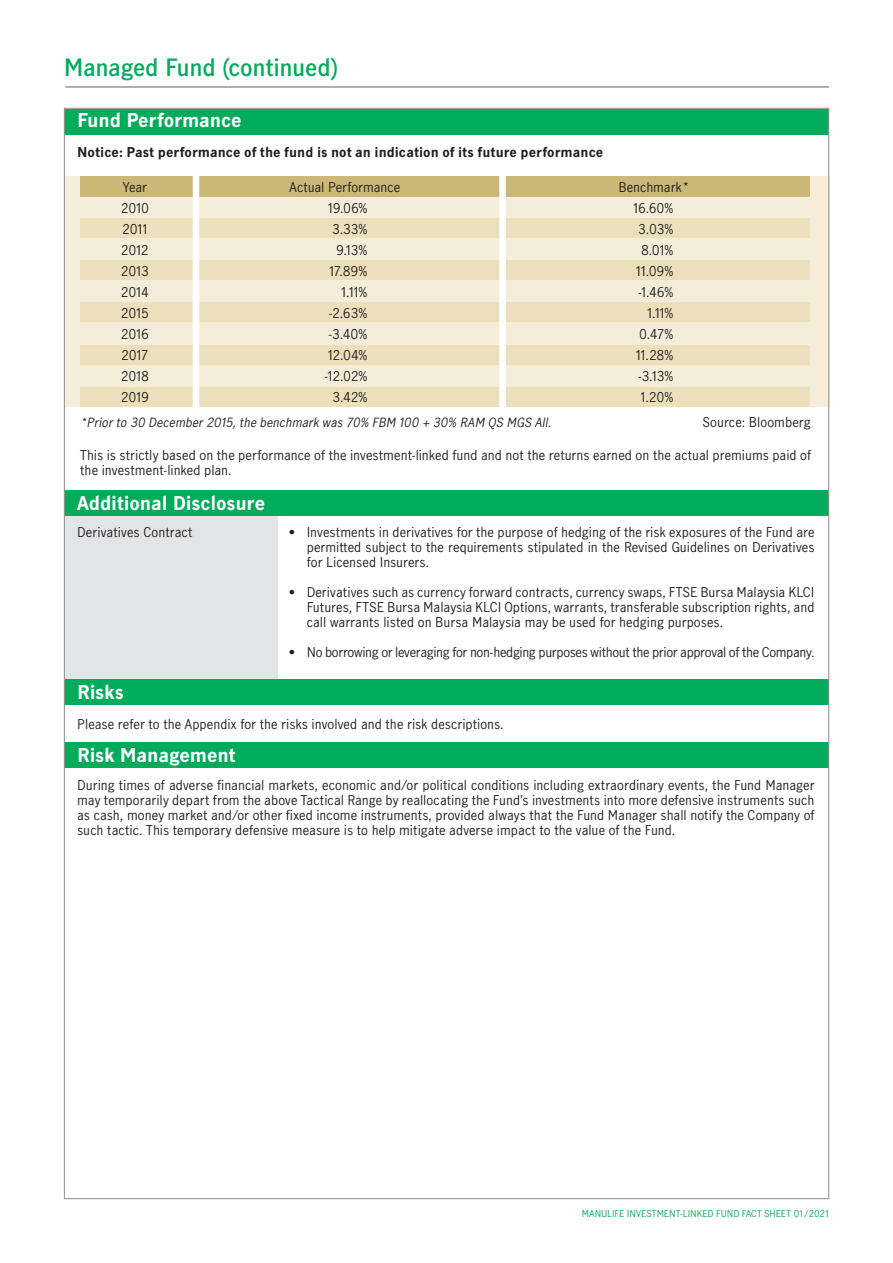
<style>
.page{position:relative;width:893px;height:1263px;background:#fff}
.page>*{position:absolute;margin:0;border:0;box-sizing:border-box;transform-origin:0 0}
.t1{font:600 22.5px "Manulife JH Sans";letter-spacing:-.015em;color:#00ac5c}
.t2{font:700 18px "Manulife JH Sans";letter-spacing:-.01em;color:#fff}
.t3{font:12.75px/15px "Manulife JH Sans";color:#231f20;text-align:justify}
.t4{font:12.75px "Manulife JH Sans";letter-spacing:-.025em;color:#231f20}
.t5{font:700 12.75px "Manulife JH Sans";letter-spacing:.005em;color:#231f20}
.t6{font:italic 12px "Manulife JH Sans";color:#231f20}
.t7{font:9px "Manulife JH Sans";letter-spacing:.005em;color:#00ac5c}
.s1{font-family:"Frutiger";font-size:10.5px;color:#fff}
</style>
<div class="page">
<hr style="left:65px;top:86px;width:764px;height:2px;background:#949699">
<div style="left:64px;top:500px;width:213px;height:182px;background:#e3e4e5"></div>
<div style="left:64px;top:490px;width:764px;height:26px;background:#00ac5c"></div>
<div style="left:64px;top:109px;width:764px;height:25px;background:#00ac5c"></div>
<div style="left:64px;top:679px;width:764px;height:25px;background:#00ac5c"></div>
<div style="left:64px;top:743px;width:764px;height:25px;background:#00ac5c"></div>
<div style="left:64px;top:176px;width:765px;height:231px;background:#f4edd9"></div>
<div style="left:80px;top:218px;width:730px;height:20px;background:#ecdfbb"></div>
<div style="left:80px;top:261px;width:730px;height:19px;background:#ecdfbb"></div>
<div style="left:80px;top:176px;width:730px;height:21px;background:#cbb777"></div>
<div style="left:80px;top:303px;width:730px;height:19px;background:#ecdfbb"></div>
<div style="left:80px;top:345px;width:730px;height:19px;background:#ecdfbb"></div>
<div style="left:80px;top:387px;width:730px;height:19px;background:#ecdfbb"></div>
<div style="left:499px;top:176px;width:7px;height:233px;background:#fff"></div>
<div style="left:193px;top:176px;width:6px;height:233px;background:#fff"></div>
<h1 class="t1" style="left:64px;top:51px;width:276px">Managed Fund (continued)</h1>
<h2 class="t2" style="left:77px;top:107px;width:166px">Fund Performance</h2>
<p class="t5" style="left:77px;top:143px;width:528px">Notice: Past performance of the fund is not an indication of its future performance</p>
<p class="t3" style="left:123px;top:179px;width:26px">Year</p>
<p class="t3" style="left:290px;top:179px;width:112px">Actual Performance</p>
<p class="t3" style="left:619px;top:179px;width:72px">Benchmark*</p>
<p class="t3" style="left:121px;top:200px;width:30px">2010</p>
<p class="t3" style="left:328px;top:200px;width:41px">19.06%</p>
<p class="t3" style="left:633px;top:200px;width:41px">16.60%</p>
<p class="t3" style="left:122px;top:221px;width:27px">2011</p>
<p class="t3" style="left:332px;top:221px;width:37px">3.33%</p>
<p class="t3" style="left:638px;top:221px;width:37px">3.03%</p>
<p class="t3" style="left:121px;top:242px;width:29px">2012</p>
<p class="t3" style="left:336px;top:242px;width:33px">9.13%</p>
<p class="t3" style="left:641px;top:242px;width:34px">8.01%</p>
<p class="t3" style="left:121px;top:263px;width:30px">2013</p>
<p class="t3" style="left:329px;top:263px;width:40px">17.89%</p>
<p class="t3" style="left:636px;top:263px;width:39px">11.09%</p>
<p class="t3" style="left:121px;top:284px;width:30px">2014</p>
<p class="t3" style="left:342px;top:284px;width:27px">1.11%</p>
<p class="t3" style="left:638px;top:284px;width:37px">-1.46%</p>
<p class="t3" style="left:121px;top:305px;width:30px">2015</p>
<p class="t3" style="left:329px;top:305px;width:40px">-2.63%</p>
<p class="t3" style="left:647px;top:305px;width:27px">1.11%</p>
<p class="t3" style="left:121px;top:326px;width:30px">2016</p>
<p class="t3" style="left:328px;top:326px;width:40px">-3.40%</p>
<p class="t3" style="left:639px;top:326px;width:36px">0.47%</p>
<p class="t3" style="left:121px;top:347px;width:29px">2017</p>
<p class="t3" style="left:328px;top:347px;width:41px">12.04%</p>
<p class="t3" style="left:636px;top:347px;width:39px">11.28%</p>
<p class="t3" style="left:121px;top:368px;width:30px">2018</p>
<p class="t3" style="left:325px;top:368px;width:44px">-12.02%</p>
<p class="t3" style="left:638px;top:368px;width:37px">-3.13%</p>
<p class="t3" style="left:121px;top:389px;width:30px">2019</p>
<p class="t3" style="left:332px;top:389px;width:36px">3.42%</p>
<p class="t3" style="left:641px;top:389px;width:34px">1.20%</p>
<p class="t6" style="left:80px;top:414px;width:475px">*Priorto 30 December2015,the benchmark was 70% FBM 100 + 30% RAM QS MGS All.</p>
<p class="t3" style="left:702px;top:415px;width:110px">Source: Bloomberg</p>
<p class="t3" style="left:80px;top:448px;width:732px">This is strictly based on the performance of the investment-linked fund and not the returns earned on the actual premiums paid of the investment-linked plan.</p>
<h2 class="t2" style="left:77px;top:489px;width:189px">Additional Disclosure</h2>
<p class="t3" style="left:77px;top:524px;width:117px">Derivatives Contract</p>
<p class="t3" style="left:307px;top:524px;width:509px;text-indent:-18px">• Investments in derivatives for the purpose of hedging of the risk exposures of the Fund are permitted subject to the requirements stipulated in the Revised Guidelines on Derivatives for Licensed Insurers.</p>
<p class="t3" style="left:307px;top:584px;width:509px;text-indent:-18px">• Derivatives such as currency forward contracts, currency swaps, FTSE Bursa Malaysia KLCI Futures, FTSE Bursa Malaysia KLCI Options, warrants, transferable subscription rights, and call warrants listed on Bursa Malaysia may be used for hedging purposes.</p>
<p class="t4" style="left:289px;top:642px;width:527px">• No borrowing or leveraging for non-hedging purposes without the prior approval of the Company.</p>
<h2 class="t2" style="left:77px;top:678px;width:48px">Risks</h2>
<p class="t3" style="left:77px;top:716px;width:428px">Please refer to the Appendix for the risks involved and the risk descriptions.</p>
<h2 class="t2" style="left:77px;top:741px;width:160px">Risk Management</h2>
<p class="t3" style="left:77px;top:777px;width:739px">During times of adverse financial markets, economic and/or political conditions including extraordinary events, the Fund Manager may temporarily depart from the above Tactical Range by reallocating the Fund’s investments into more defensive instruments such as cash, money market and/or other fixed income instruments, provided always that the Fund Manager shall notify the Company of such tactic. This temporary defensive measure is to help mitigate adverse impact to the value of the Fund.</p>
<p class="t7" style="left:582px;top:1207px;width:266px">MANULIFE INVESTMENT-LINKED FUND FACT SHEET 01/2021 <span class="s1">7</span></p>
</div>
